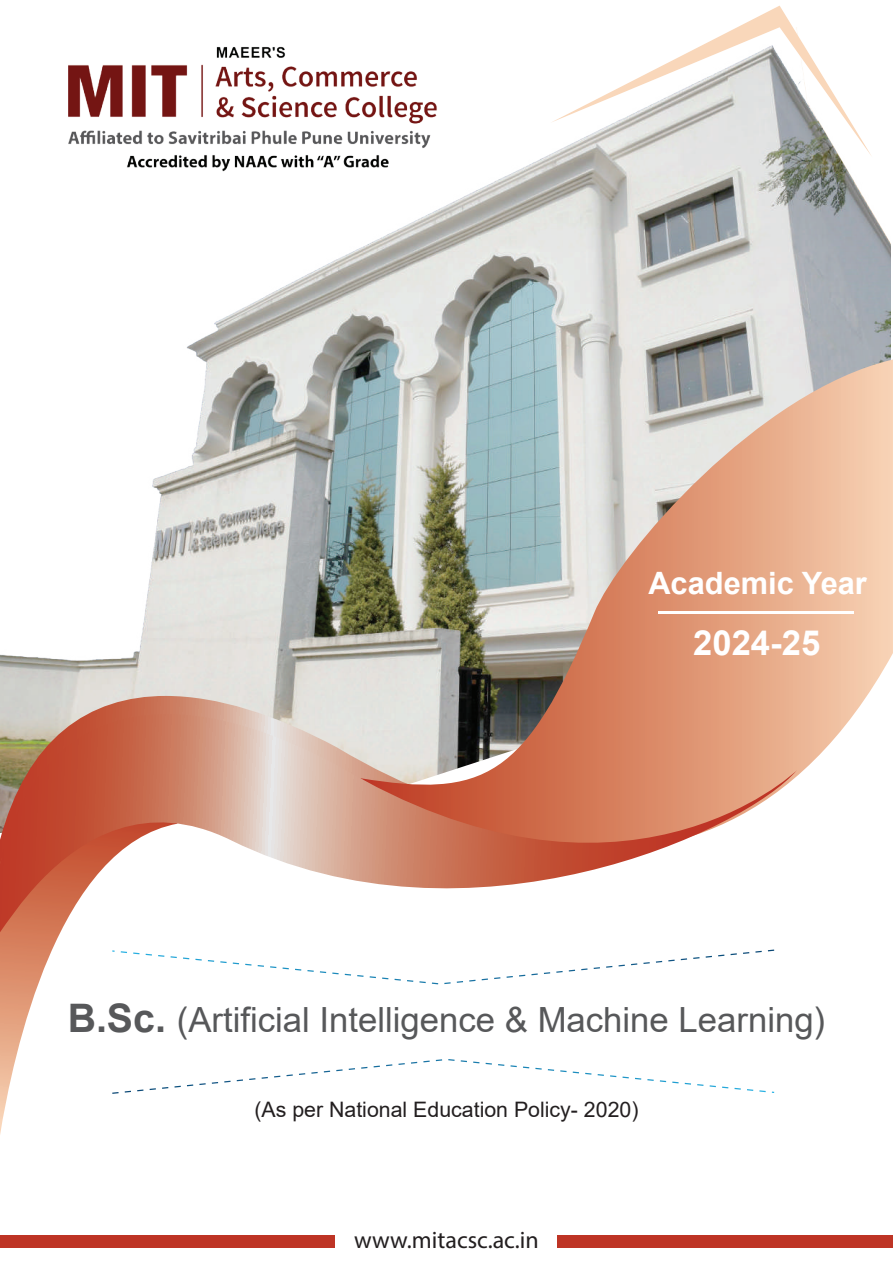
<style>
.page{position:relative;width:893px;height:1263px;background:#fff}
.page>*{position:absolute;margin:0;border:0;box-sizing:border-box;transform-origin:0 0}
.t1{font:34.65px "Arial";color:#57585a}
.t2{font:700 34.65px "Arial";color:#fff}
.t3{font:700 30.75px "Arial";color:#fff}
.t4{font:24px "Myriad Pro";color:#231f20}
.t5{font:21.3px "Arial";color:#231f20}
.s1{font-weight:700;font-size:39.3px}
</style>
<div class="page">
<img style="left:143px;top:154px;width:747px;height:472px">
<img style="left:216px;top:46px;width:69px;height:12px">
<svg style="left:550px;top:6px;width:322px;height:151px"></svg>
<img style="left:68px;top:64px;width:378px;height:125px">
<svg style="left:0;top:644px;width:360px;height:70px;background:#d6cec8"></svg>
<svg style="left:0;top:958px;width:49px;height:177px"></svg>
<svg style="left:360px;top:359px;width:533px;height:417px;background:#c9b4a3"></svg>
<svg style="left:0;top:714px;width:797px;height:244px"></svg>
<hr style="left:658px;top:612px;width:196px;height:2px;background:#fff">
<div style="left:0;top:1235px;width:893px;height:13px;background:#be3425"></div>
<svg style="left:112px;top:1059px;width:663px;height:35px"></svg>
<svg style="left:111px;top:949px;width:664px;height:36px"></svg>
<div style="left:336px;top:1221px;width:221px;height:35px;background:#fff"></div>
<p class="t3" style="left:648px;top:561px;width:220px">Academic Year</p>
<p class="t2" style="left:693px;top:618px;width:129px">2024-25</p>
<p class="t2" style="left:692px;top:600px;width:129px">2024-25</p>
<p class="t1" style="left:68px;top:996px;width:759px"><span class="s1">B.Sc.</span> (Artificial Intelligence &amp; Machine Learning)</p>
<p class="t5" style="left:254px;top:1095px;width:386px">(As per National Education Policy- 2020)</p>
<p class="t4" style="left:354px;top:1225px;width:186px">www.mitacsc.ac.in</p>
</div>
